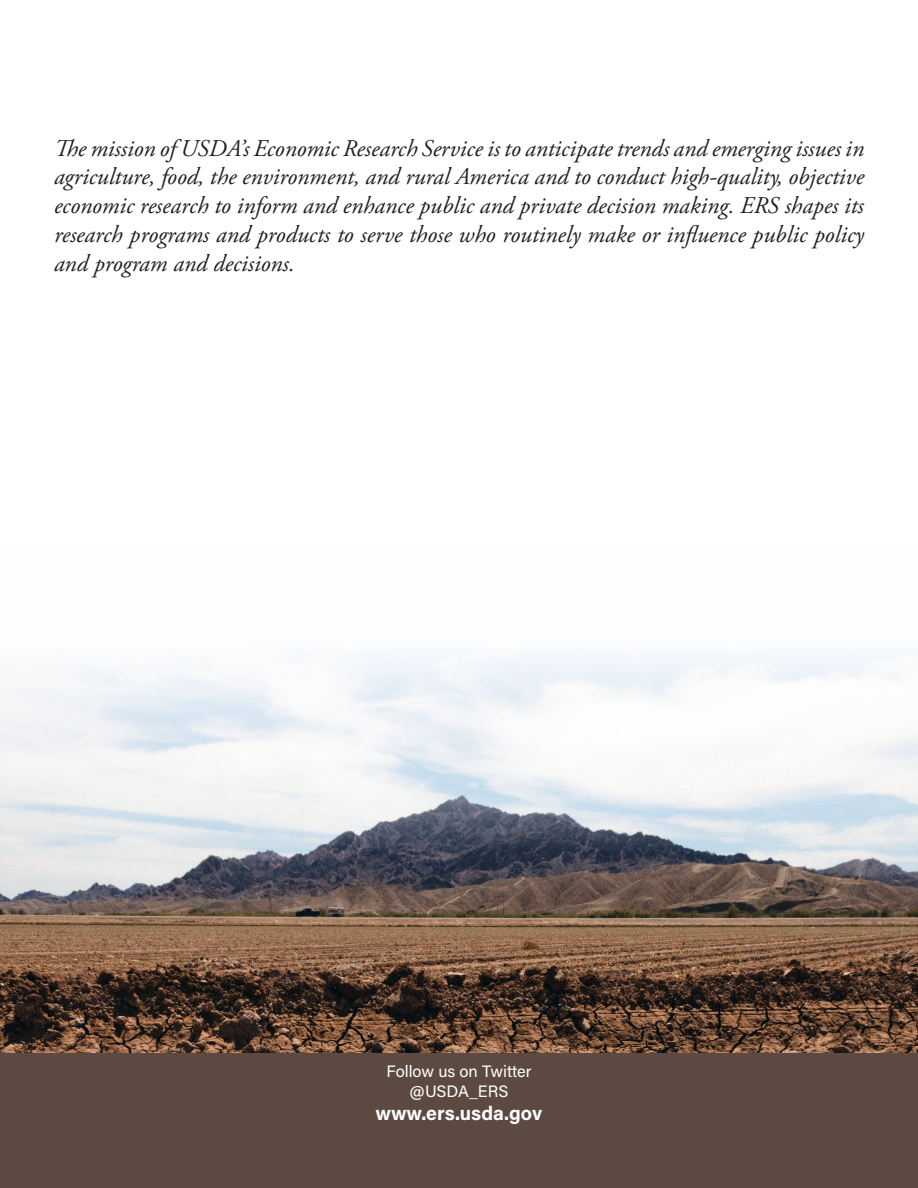
<style>
.page{position:relative;width:918px;height:1188px;background:#fff}
.page>*{position:absolute;margin:0;border:0;box-sizing:border-box;transform-origin:0 0}
.P-_Body{font:italic 24px/28.8px "Adobe Garamond Pro";color:#231f20;text-align:justify}
.t1{font:700 19.5px "Acumin Pro";letter-spacing:-.005em;color:#fff}
.P-_Notes{font:16.5px/19.8px "Acumin Pro";color:#fff;text-align:center}
</style>
<div class="page">
<img style="left:0;top:654px;width:918px;height:399px">
<div style="left:0;top:1053px;width:918px;height:135px;background:#5c4941"></div>
<p class="P-_Body" style="left:54px;top:134px;width:812px">The mission of USDA’s Economic Research Service is to anticipate trends and emerging issues in agriculture, food, the environment, and rural America and to conduct high-quality, objective economic research to inform and enhance public and private decision making. ERS shapes its research programs and products to serve those who routinely make or influence public policy and program and decisions.</p>
<p class="P-_Notes" style="left:386px;top:1060px;width:147px">Follow us on Twitter @USDA_ERS</p>
<p class="t1" style="left:376px;top:1099px;width:168px">www.ers.usda.gov</p>
</div>
